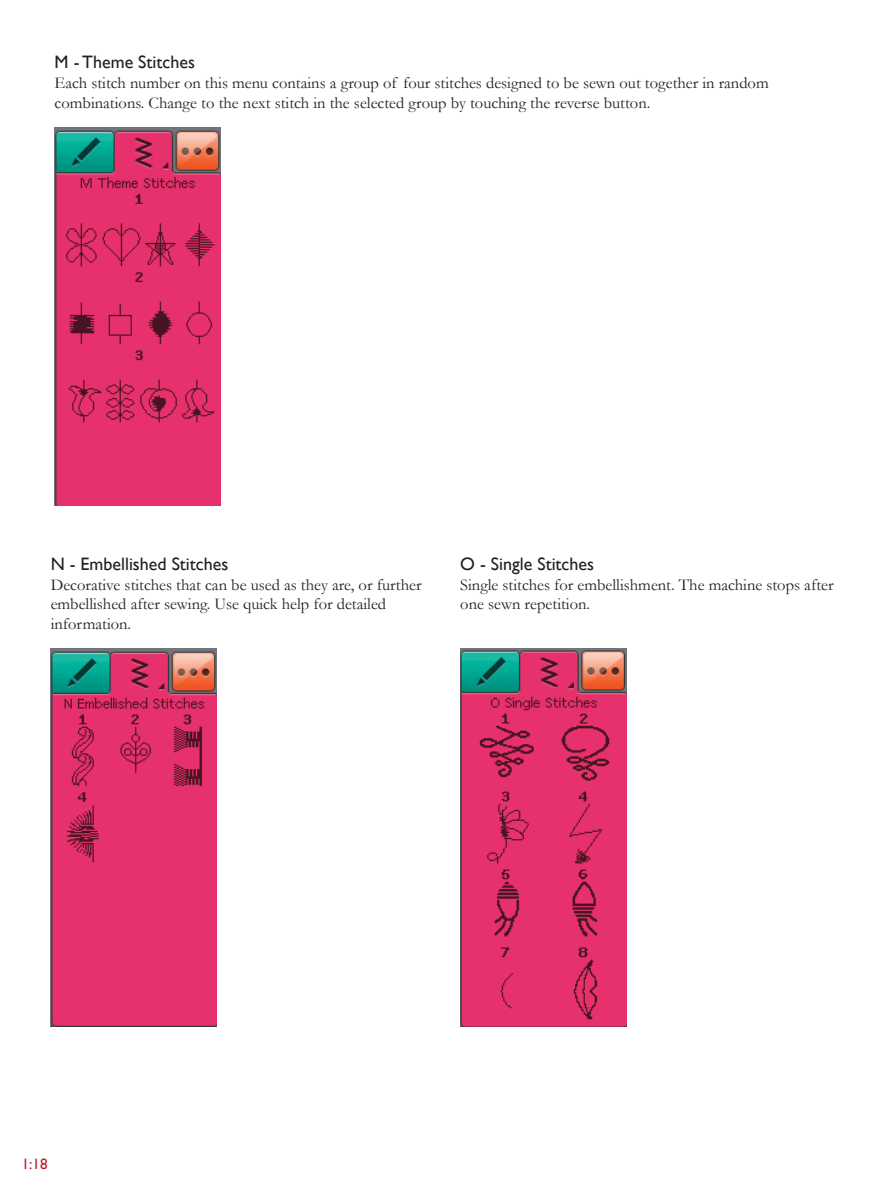
<style>
.page{position:relative;width:893px;height:1190px;background:#fff}
.page>*{position:absolute;margin:0;border:0;box-sizing:border-box;transform-origin:0 0}
.t1{font:18px "Gill Sans WGL";color:#231f20}
.t2{font:16.5px/19.8px "Garamond WGL";color:#231f20}
.t3{font:15px "Gill Sans WGL";color:#bb202f}
</style>
<div class="page">
<img style="left:55px;top:127px;width:165px;height:378px">
<img style="left:51px;top:648px;width:165px;height:378px">
<img style="left:460px;top:648px;width:165px;height:378px">
<p class="t1" style="left:55px;top:50px;width:142px">M - Theme Stitches</p>
<p class="t2" style="left:55px;top:73px;width:715px">Each stitch number on this menu contains a group of four stitches designed to be sewn out together in random combinations. Change to the next stitch in the selected group by touching the reverse button.</p>
<p class="t1" style="left:51px;top:551px;width:179px">N - Embellished Stitches</p>
<p class="t2" style="left:51px;top:574px;width:372px">Decorative stitches that can be used as they are, or further embellished after sewing. Use quick help for detailed information.</p>
<p class="t1" style="left:460px;top:551px;width:135px">O - Single Stitches</p>
<p class="t2" style="left:460px;top:574px;width:374px">Single stitches for embellishment. The machine stops after one sewn repetition.</p>
<p class="t3" style="left:22px;top:1154px;width:27px">1:18</p>
</div>
